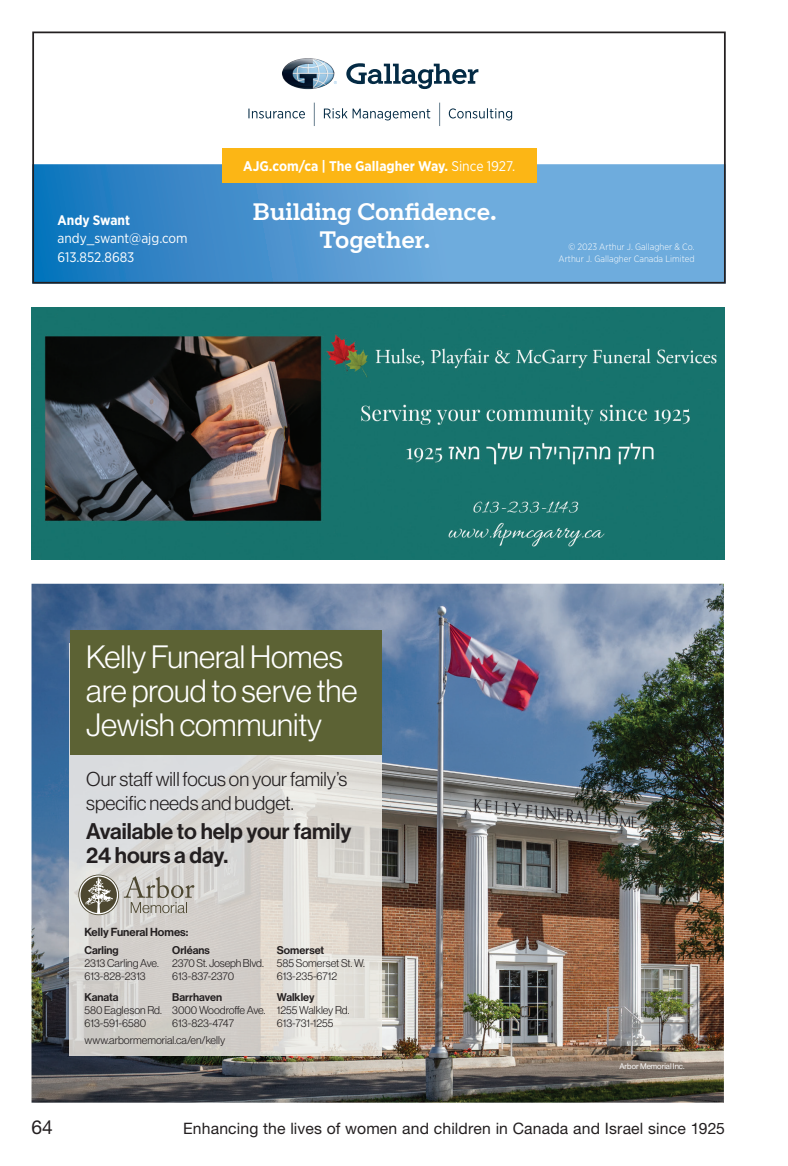
<style>
.page{position:relative;width:788px;height:1166px;background:#fff}
.page>*{position:absolute;margin:0;border:0;box-sizing:border-box;transform-origin:0 0}
.t1{font:31.68px/34.1px "N Haas Grotesk DS Std 45 Lt";color:#fff}
.t2{font:500 22.75px/27.3px "Gallagher Slab";color:#fff;text-align:center}
.t3{font:22.22px/24.7px "N Haas Grotesk DS Std 65 Md";color:#231f20}
.t4{font:19.6px/24.7px "N Haas Grotesk DS Std 45 Lt";color:#231f20}
.t5{font:19.25px "Helvetica Neue LT Std";color:#231f20}
.t6{font:15.75px "Helvetica Neue LT Std";letter-spacing:.01em;color:#231f20}
.t7{font:700 14px "Gotham Narrow";color:#fff}
.t8{font:13.83px/18.4px "Gotham Narrow";color:#fff}
.t9{font:700 13.83px "Gotham Narrow";color:#fff}
.t10{font:13.47px "N Haas Grotesk DS Std 55 Rg";color:#231f20;scale:.75 1}
.t11{font:13.47px "N Haas Grotesk DS Std 75 Bd";letter-spacing:.015em;color:#231f20;scale:.75 1}
.t12{font:11.38px "N Haas Grotesk DS Std 65 Md";color:#231f20}
.t13{font:11.03px/13.1px "N Haas Grotesk DS Std 45 Lt";color:#231f20}
.t14{font:11.03px "N Haas Grotesk DS Std 65 Md";color:#231f20}
.t15{font:300 9.1px/12.2px "Gotham Narrow";color:#fff;text-align:right}
.t16{font:8.05px "N Haas Grotesk DS Std 55 Rg";color:#fff}
.s1{font-weight:400}
</style>
<div class="page">
<img style="left:32px;top:308px;width:692px;height:252px">
<img style="left:32px;top:583px;width:691px;height:519px">
<img style="left:70px;top:754px;width:311px;height:301px">
<div style="left:70px;top:630px;width:311px;height:124px;background:#5c6234"></div>
<svg style="left:78px;top:874px;width:116px;height:41px;background:#b2afa6"></svg>
<svg style="left:35px;top:164px;width:687px;height:117px;background:#529ad2"></svg>
<div style="left:32px;top:32px;width:693px;height:252px;border:2px solid #231f20"></div>
<svg style="left:346px;top:63px;width:132px;height:26px"></svg>
<img style="left:282px;top:58px;width:52px;height:31px">
<svg style="left:248px;top:109px;width:57px;height:9px"></svg>
<svg style="left:324px;top:108px;width:106px;height:12px"></svg>
<svg style="left:449px;top:108px;width:63px;height:12px"></svg>
<svg style="left:439px;top:103px;width:1px;height:23px"></svg>
<svg style="left:314px;top:103px;width:1px;height:23px"></svg>
<div style="left:222px;top:148px;width:314px;height:35px;background:#fcb615"></div>
<p class="t9" style="left:57px;top:211px;width:74px">Andy Swant</p>
<p class="t8" style="left:57px;top:229px;width:132px">andy_swant@ajg.com<br>613.852.8683</p>
<p class="t7" style="left:243px;top:157px;width:273px">AJG.com/ca | The Gallagher Way. <span class="s1">Since 1927.</span></p>
<h2 class="t2" style="left:253px;top:198px;width:245px">Building Confidence.<br>Together.</h2>
<p class="t15" style="left:558px;top:240px;width:137px">© 2023 Arthur J. Gallagher &amp; Co.<br>Arthur J. Gallagher Canada Limited</p>
<h1 class="t1" style="left:86px;top:640px;width:273px">Kelly Funeral Homes are proud to serve the<br>Jewish community</h1>
<h3 class="t4" style="left:86px;top:766px;width:262px">Our staff will focus on your family’s specific needs and budget.</h3>
<h3 class="t3" style="left:86px;top:819px;width:267px">Available to help your family<br>24 hours a day.</h3>
<p class="t12" style="left:84px;top:925px;width:105px">Kelly Funeral Homes:</p>
<p class="t14" style="left:84px;top:943px;width:36px">Carling</p>
<p class="t13" style="left:84px;top:956px;width:76px">2313 Carling Ave.<br>613-828-2313</p>
<p class="t14" style="left:84px;top:990px;width:36px">Kanata</p>
<p class="t13" style="left:84px;top:1003px;width:79px">580 Eagleson Rd.<br>613-591-6580</p>
<p class="t14" style="left:172px;top:943px;width:39px">Orléans</p>
<p class="t13" style="left:172px;top:956px;width:93px">2370 St. Joseph Blvd.<br>613-837-2370</p>
<p class="t14" style="left:172px;top:990px;width:51px">Barrhaven</p>
<p class="t13" style="left:172px;top:1003px;width:95px">3000 Woodroffe Ave.<br>613-823-4747</p>
<p class="t13" style="left:84px;top:1033px;width:142px">www.arbormemorial.ca/en/kelly</p>
<p class="t14" style="left:277px;top:943px;width:49px">Somerset</p>
<p class="t13" style="left:277px;top:956px;width:89px">585 Somerset St. W.<br>613-235-6712</p>
<p class="t14" style="left:277px;top:990px;width:39px">Walkley</p>
<p class="t13" style="left:277px;top:1003px;width:74px">1255 Walkley Rd.<br>613-731-1255</p>
<p class="t16" style="left:619px;top:1062px;width:67px">Arbor Memorial Inc.</p>
<h3 class="t5" style="left:32px;top:1116px;width:23px">64</h3>
<h3 class="t6" style="left:183px;top:1119px;width:543px">Enhancing the lives of women and children in Canada and Israel since 1925</h3>
<p class="t11" style="left:228px;top:1122px;width:53px">CLIENT:</p>
<p class="t10" style="left:293px;top:1122px;width:90px">Arbor Memorial</p>
<p class="t11" style="left:528px;top:1122px;width:49px">BLEED:</p>
<p class="t10" style="left:617px;top:1122px;width:33px">None</p>
</div>
